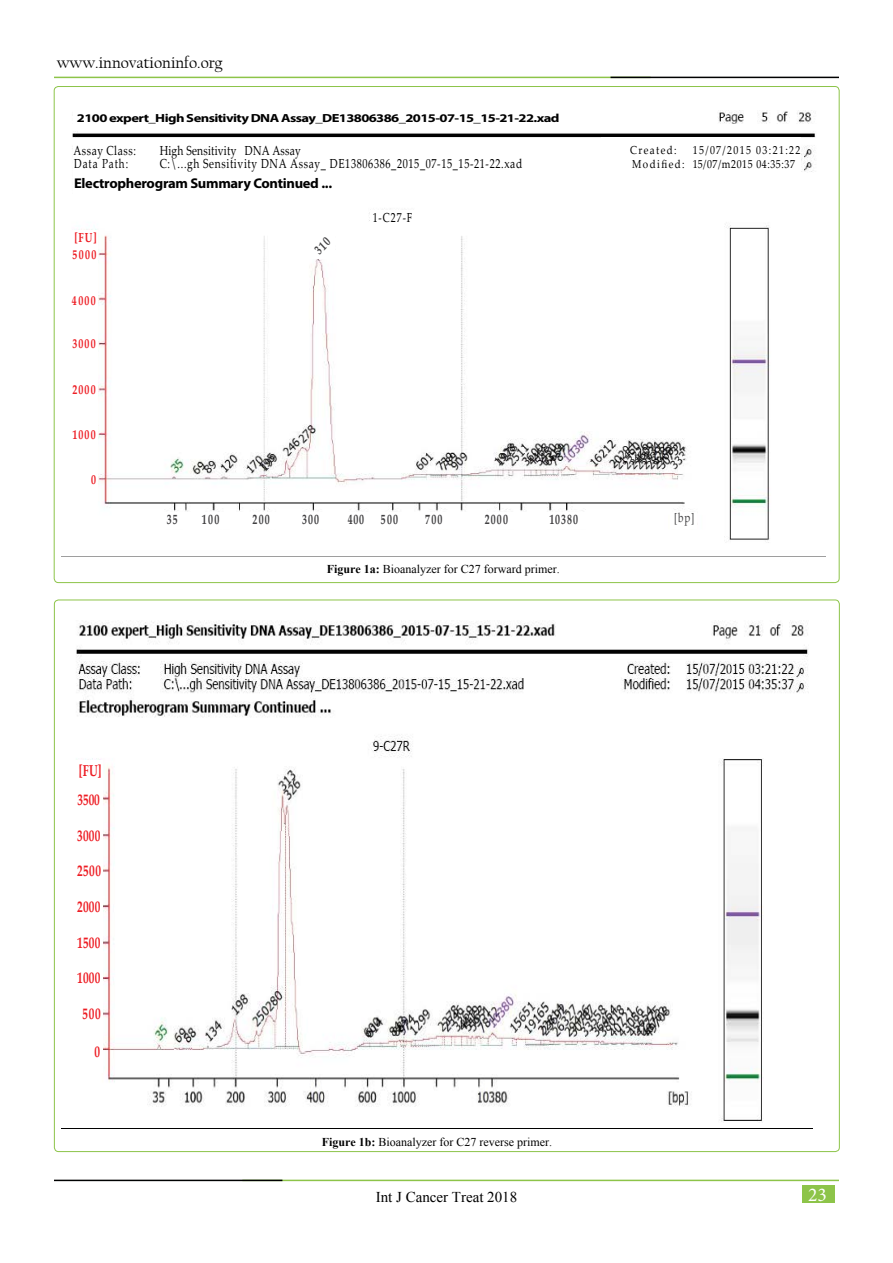
<style>
.page{position:relative;width:893px;height:1263px;background:#fff}
.page>*{position:absolute;margin:0;border:0;box-sizing:border-box;transform-origin:0 0}
.t1{font:19.5px "Minion Pro";color:#fff}
.t2{font:16.5px "Californian FB";color:#000}
.t3{font:700 15.75px/29.4px "Palatino Linotype";letter-spacing:.02em;color:#ed1d24;scale:.72 1}
.t4{font:15px "Times New Roman";color:#000}
.t5{font:700 14.1px "Myriad Pro";letter-spacing:-.02em;color:#000}
.t6{font:700 13.8px "Palatino Linotype";letter-spacing:.12em;color:#414042;scale:.71 1}
.t7{font:13.05px/13.5px "Palatino Linotype";letter-spacing:.06em;color:#000;scale:.78 1}
.t8{font:700 13.05px/17.4px "Palatino Linotype";letter-spacing:.12em;color:#ed1d24;scale:.75 1}
.t9{font:13.05px "Palatino Linotype";letter-spacing:.06em;color:#000;scale:.75 1}
.t10{font:13.05px "Palatino Linotype";color:#414042;scale:.75 1}
.t11{font:12px "Times New Roman";color:#000}
.t12{font:700 11.7px "Myriad Pro";letter-spacing:-.04em;color:#000;scale:1.24 1}
.t13{font:11.7px/14px "Palatino Linotype";letter-spacing:.14em;color:#000;scale:.85 1}
.s1{font-weight:700}
</style>
<div class="page">
<div style="left:803px;top:1185px;width:32px;height:17px;background:#8dc449"></div>
<hr style="left:54px;top:77px;width:597px;height:1px;background:#8dc449">
<hr style="left:610px;top:77px;width:229px;height:1px;background:#000101">
<hr style="left:242px;top:1180px;width:597px;height:1px;background:#8dc449">
<hr style="left:54px;top:1180px;width:228px;height:1px;background:#000101">
<img style="left:72px;top:110px;width:744px;height:433px">
<div style="left:602px;top:137px;width:199px;height:37px;background:#fff"></div>
<div style="left:370px;top:210px;width:47px;height:15px;background:#fff"></div>
<div style="left:306px;top:233px;width:28px;height:26px;background:#fff"></div>
<div style="left:672px;top:512px;width:25px;height:17px;background:#fff"></div>
<div style="left:67px;top:230px;width:30px;height:259px;background:#fff"></div>
<div style="left:73px;top:174px;width:264px;height:24px;background:#fff"></div>
<div style="left:73px;top:140px;width:458px;height:34px;background:#fff"></div>
<div style="left:73px;top:107px;width:494px;height:19px;background:#fff"></div>
<div style="left:162px;top:512px;width:427px;height:17px;background:#fff"></div>
<img style="left:61px;top:620px;width:751px;height:509px">
<hr style="left:61px;top:1129px;width:751px;height:1px;background:#010101">
<div style="left:72px;top:760px;width:30px;height:313px;background:#fff"></div>
<p class="t2" style="left:57px;top:54px;width:167px">www.innovationinfo.org</p>
<p class="t12" style="left:77px;top:110px;width:391px">2100 expert_High Sensitivity DNA Assay_DE13806386_2015-07-15_15-21-22.xad</p>
<p class="t7" style="left:73px;top:143px;width:82px">Assay Class:<br>Data Path:</p>
<p class="t7" style="left:160px;top:143px;width:466px">High Sensitivity DNA Assay<br>C:\...gh Sensitivity DNA Assay_ DE13806386_2015_07-15_15-21-22.xad</p>
<p class="t5" style="left:74px;top:174px;width:260px">Electropherogram Summary Continued ...</p>
<p class="t8" style="left:72px;top:228px;width:34px">[FU]<br>5000</p>
<p class="t8" style="left:72px;top:291px;width:33px">4000</p>
<p class="t8" style="left:72px;top:335px;width:33px">3000</p>
<p class="t8" style="left:72px;top:380px;width:33px">2000</p>
<p class="t8" style="left:72px;top:425px;width:33px">1000</p>
<p class="t8" style="left:91px;top:471px;width:8px">0</p>
<p class="t9" style="left:373px;top:208px;width:55px">1-C27-F</p>
<p class="t13" style="left:632px;top:142px;width:199px;text-indent:61px">15/07/2015 03:21:22<br>Modified: 15/07/m2015 04:35:37</p>
<p class="t13" style="left:630px;top:142px;width:56px">Created:</p>
<p class="t6" style="left:167px;top:509px;width:17px">35</p>
<p class="t6" style="left:202px;top:509px;width:26px">100</p>
<p class="t6" style="left:252px;top:509px;width:26px">200</p>
<p class="t6" style="left:302px;top:509px;width:25px">300</p>
<p class="t6" style="left:348px;top:509px;width:73px">400 500</p>
<p class="t6" style="left:425px;top:509px;width:26px">700</p>
<p class="t6" style="left:485px;top:509px;width:34px">2000</p>
<p class="t6" style="left:549px;top:509px;width:42px">10380</p>
<p class="t10" style="left:674px;top:509px;width:29px">[bp]</p>
<p class="t3" style="left:77px;top:755px;width:35px">[FU]<br>3500</p>
<p class="t3" style="left:77px;top:820px;width:34px">3000</p>
<p class="t3" style="left:77px;top:856px;width:35px">2500</p>
<p class="t3" style="left:77px;top:891px;width:34px">2000</p>
<p class="t3" style="left:77px;top:927px;width:34px">1500</p>
<p class="t3" style="left:77px;top:963px;width:34px">1000</p>
<p class="t3" style="left:83px;top:998px;width:27px">500</p>
<p class="t3" style="left:94px;top:1036px;width:9px">0</p>
<p class="t11" style="left:327px;top:561px;width:234px"><span class="s1">Figure 1a:</span> Bioanalyzer for C27 forward primer.</p>
<p class="t11" style="left:322px;top:1134px;width:232px"><span class="s1">Figure 1b:</span> Bioanalyzer for C27 reverse primer.</p>
<p class="t4" style="left:376px;top:1186px;width:143px">Int J Cancer Treat 2018</p>
<h1 class="t1" style="left:808px;top:1181px;width:20px">23</h1>
</div>
